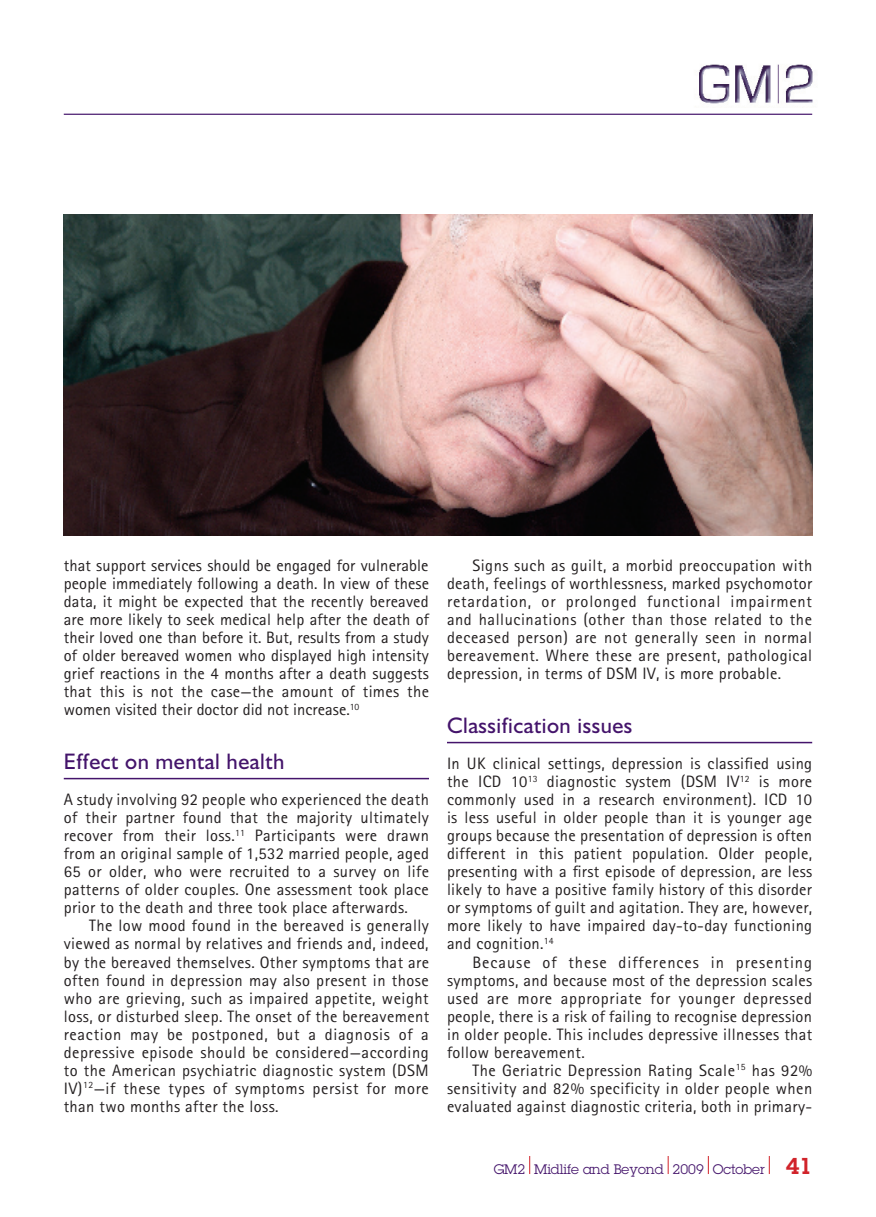
<style>
.page{position:relative;width:876px;height:1217px;background:#fff}
.page>*{position:absolute;margin:0;border:0;box-sizing:border-box;transform-origin:0 0}
.t1{font:22.5px "Humanist 521 BT";letter-spacing:.02em;color:#44146b}
.t2{font:16.5px/18px "Rotis Sans Serif";letter-spacing:.02em;color:#231f20;text-align:justify}
.t3{font:13.5px "Lubalin Graph";color:#44146b}
.s1{font-weight:600;font-size:22.5px;color:#d1232a}
</style>
<div class="page">
<svg style="left:529px;top:1156px;width:1px;height:17px"></svg>
<svg style="left:668px;top:1156px;width:1px;height:17px"></svg>
<svg style="left:708px;top:1156px;width:1px;height:17px"></svg>
<svg style="left:769px;top:1156px;width:1px;height:17px"></svg>
<hr style="left:64px;top:114px;width:748px;height:1px;background:#44146b">
<img style="left:699px;top:64px;width:114px;height:40px">
<hr style="left:64px;top:777px;width:365px;height:2px;background:#44146b">
<hr style="left:447px;top:741px;width:365px;height:2px;background:#44146b">
<img style="left:64px;top:214px;width:748px;height:321px">
<p class="t2" style="left:64px;top:556px;width:367px">that support services should be engaged for vulnerable people immediately following a death. In view of these data, it might be expected that the recently bereaved are more likely to seek medical help after the death of their loved one than before it. But, results from a study of older bereaved women who displayed high intensity grief reactions in the 4 months after a death suggests that this is not the case—the amount of times the women visited their doctor did not increase.<sup>10</sup></p>
<h1 class="t1" style="left:64px;top:747px;width:222px">Effect on mental health</h1>
<p class="t2" style="left:64px;top:790px;width:367px">A study involving 92 people who experienced the death of their partner found that the majority ultimately recover from their loss.<sup>11</sup> Participants were drawn from an original sample of 1,532 married people, aged 65 or older, who were recruited to a survey on life patterns of older couples. One assessment took place prior to the death and three took place afterwards.</p>
<p class="t2" style="left:64px;top:916px;width:367px;text-indent:26px">The low mood found in the bereaved is generally viewed as normal by relatives and friends and, indeed, by the bereaved themselves. Other symptoms that are often found in depression may also present in those who are grieving, such as impaired appetite, weight loss, or disturbed sleep. The onset of the bereavement reaction may be postponed, but a diagnosis of a depressive episode should be considered—according to the American psychiatric diagnostic system (DSM IV)<sup>12</sup>—if these types of symptoms persist for more than two months after the loss.</p>
<p class="t2" style="left:447px;top:556px;width:367px;text-indent:26px">Signs such as guilt, a morbid preoccupation with death, feelings of worthlessness, marked psychomotor retardation, or prolonged functional impairment and hallucinations (other than those related to the deceased person) are not generally seen in normal bereavement. Where these are present, pathological depression, in terms of DSM IV, is more probable.</p>
<h1 class="t1" style="left:447px;top:711px;width:187px">Classification issues</h1>
<p class="t2" style="left:447px;top:754px;width:367px">In UK clinical settings, depression is classified using the ICD 10<sup>13</sup> diagnostic system (DSM IV<sup>12</sup> is more commonly used in a research environment). ICD 10 is less useful in older people than it is younger age groups because the presentation of depression is often different in this patient population. Older people, presenting with a first episode of depression, are less likely to have a positive family history of this disorder or symptoms of guilt and agitation. They are, however, more likely to have impaired day-to-day functioning and cognition.<sup>14</sup></p>
<p class="t2" style="left:447px;top:952px;width:367px;text-indent:26px">Because of these differences in presenting symptoms, and because most of the depression scales used are more appropriate for younger depressed people, there is a risk of failing to recognise depression in older people. This includes depressive illnesses that follow bereavement.</p>
<p class="t2" style="left:447px;top:1060px;width:367px;text-indent:26px">The Geriatric Depression Rating Scale<sup>15</sup> has 92% sensitivity and 82% specificity in older people when evaluated against diagnostic criteria, both in primary-</p>
<p class="t3" style="left:494px;top:1160px;width:320px">GM2 Midlife and Beyond 2009 October <span class="s1">41</span></p>
</div>
